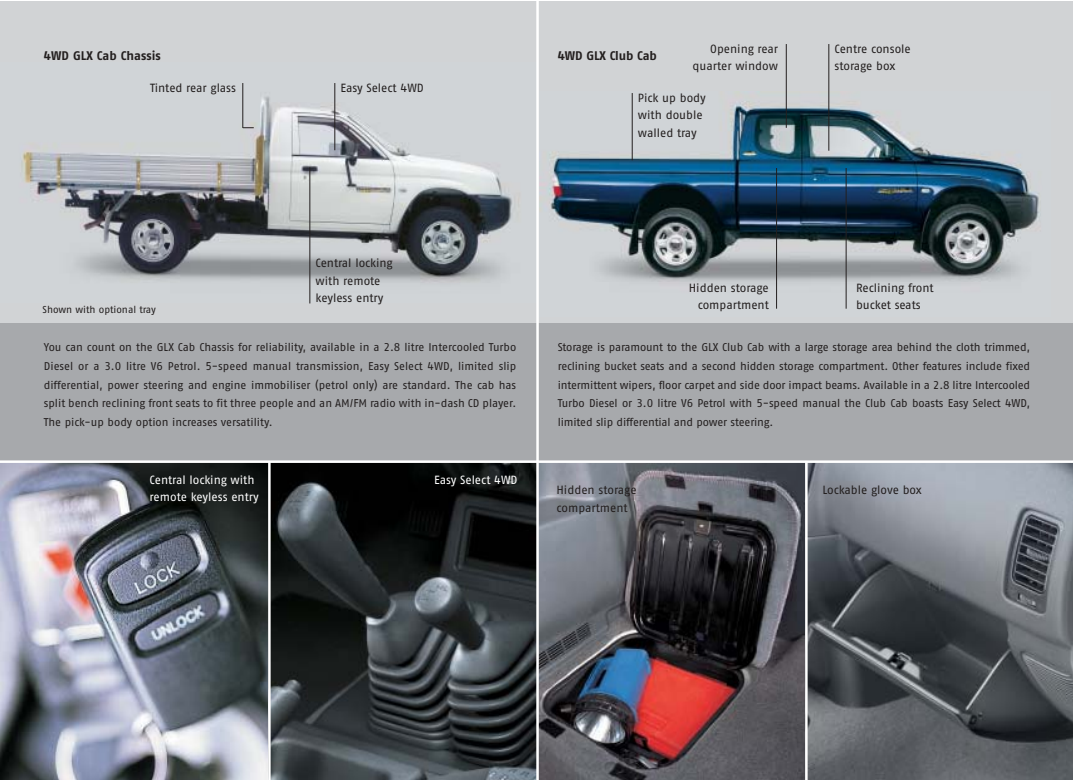
<style>
.page{position:relative;width:1074px;height:780px;background:#fff}
.page>*{position:absolute;margin:0;border:0;box-sizing:border-box;transform-origin:0 0}
.t1{font:12.5px "Fago No Bold Tf";color:#231f1f}
.t2{font:11.88px/17.5px "Fago No Regular Tf";letter-spacing:-.005em;color:#231f1f}
.t3{font:11.88px/17.5px "Fago No Regular Tf";color:#fff}
.t4{font:11.25px/18.8px "Fago No Regular Tf";letter-spacing:-.01em;color:#231f1f;text-align:justify}
.t5{font:10px "Fago No Regular Tf";color:#231f1f}
</style>
<div class="page">
<div style="left:0;top:1px;width:1072px;height:322px;background:#d1d3d5"></div>
<div style="left:0;top:323px;width:1072px;height:138px;background:#a7a9ac"></div>
<img style="left:21px;top:83px;width:498px;height:219px">
<img style="left:539px;top:91px;width:500px;height:218px">
<img style="left:0;top:463px;width:268px;height:317px">
<svg style="left:271px;top:463px;width:265px;height:317px;background:#2a2e31"></svg>
<svg style="left:539px;top:463px;width:266px;height:317px;background:#595057"></svg>
<svg style="left:807px;top:463px;width:265px;height:317px;background:#63676d"></svg>
<hr style="left:334px;top:83px;width:1px;height:67px;background:#231f1f">
<hr style="left:242px;top:83px;width:1px;height:45px;background:#231f1f">
<hr style="left:309px;top:167px;width:1px;height:136px;background:#231f1f">
<hr style="left:828px;top:44px;width:1px;height:107px;background:#231f1f">
<hr style="left:786px;top:44px;width:1px;height:84px;background:#231f1f">
<hr style="left:632px;top:93px;width:1px;height:67px;background:#231f1f">
<hr style="left:776px;top:168px;width:1px;height:141px;background:#231f1f">
<hr style="left:846px;top:168px;width:1px;height:141px;background:#231f1f">
<hr style="left:536px;top:1px;width:3px;height:779px;background:#fff">
<hr style="left:0;top:460px;width:1072px;height:3px;background:#fff">
<p class="t2" style="left:692px;top:41px;width:87px;text-align:right">Opening rear quarter window</p>
<p class="t2" style="left:638px;top:90px;width:70px">Pick up body with double walled tray</p>
<p class="t1" style="left:44px;top:51px;width:118px">4WD GLX Cab Chassis</p>
<p class="t1" style="left:558px;top:51px;width:101px">4WD GLX Club Cab</p>
<p class="t2" style="left:150px;top:80px;width:88px">Tinted rear glass</p>
<p class="t2" style="left:340px;top:80px;width:85px">Easy Select 4WD</p>
<p class="t5" style="left:43px;top:305px;width:115px">Shown with optional tray</p>
<p class="t2" style="left:315px;top:255px;width:79px">Central locking with remote keyless entry</p>
<p class="t2" style="left:689px;top:280px;width:82px;text-align:right">Hidden storage compartment</p>
<p class="t2" style="left:834px;top:41px;width:78px">Centre console storage box</p>
<p class="t2" style="left:856px;top:280px;width:79px">Reclining front bucket seats</p>
<p class="t4" style="left:44px;top:339px;width:474px">You can count on the GLX Cab Chassis for reliability, available in a 2.8 litre Intercooled Turbo Diesel or a 3.0 litre V6 Petrol. 5-speed manual transmission, Easy Select 4WD, limited slip differential, power steering and engine immobiliser (petrol only) are standard. The cab has split bench reclining front seats to fit three people and an AM/FM radio with in-dash CD player.<br>The pick-up body option increases versatility.</p>
<p class="t4" style="left:558px;top:339px;width:474px">Storage is paramount to the GLX Club Cab with a large storage area behind the cloth trimmed, reclining bucket seats and a second hidden storage compartment. Other features include fixed intermittent wipers, floor carpet and side door impact beams. Available in a 2.8 litre Intercooled Turbo Diesel or 3.0 litre V6 Petrol with 5-speed manual the Club Cab boasts Easy Select 4WD, limited slip differential and power steering.</p>
<p class="t3" style="left:150px;top:472px;width:111px">Central locking with remote keyless entry</p>
<p class="t2" style="left:556px;top:482px;width:82px">Hidden storage compartment</p>
<p class="t2" style="left:822px;top:482px;width:101px">Lockable glove box</p>
<p class="t3" style="left:434px;top:472px;width:85px">Easy Select 4WD</p>
</div>
